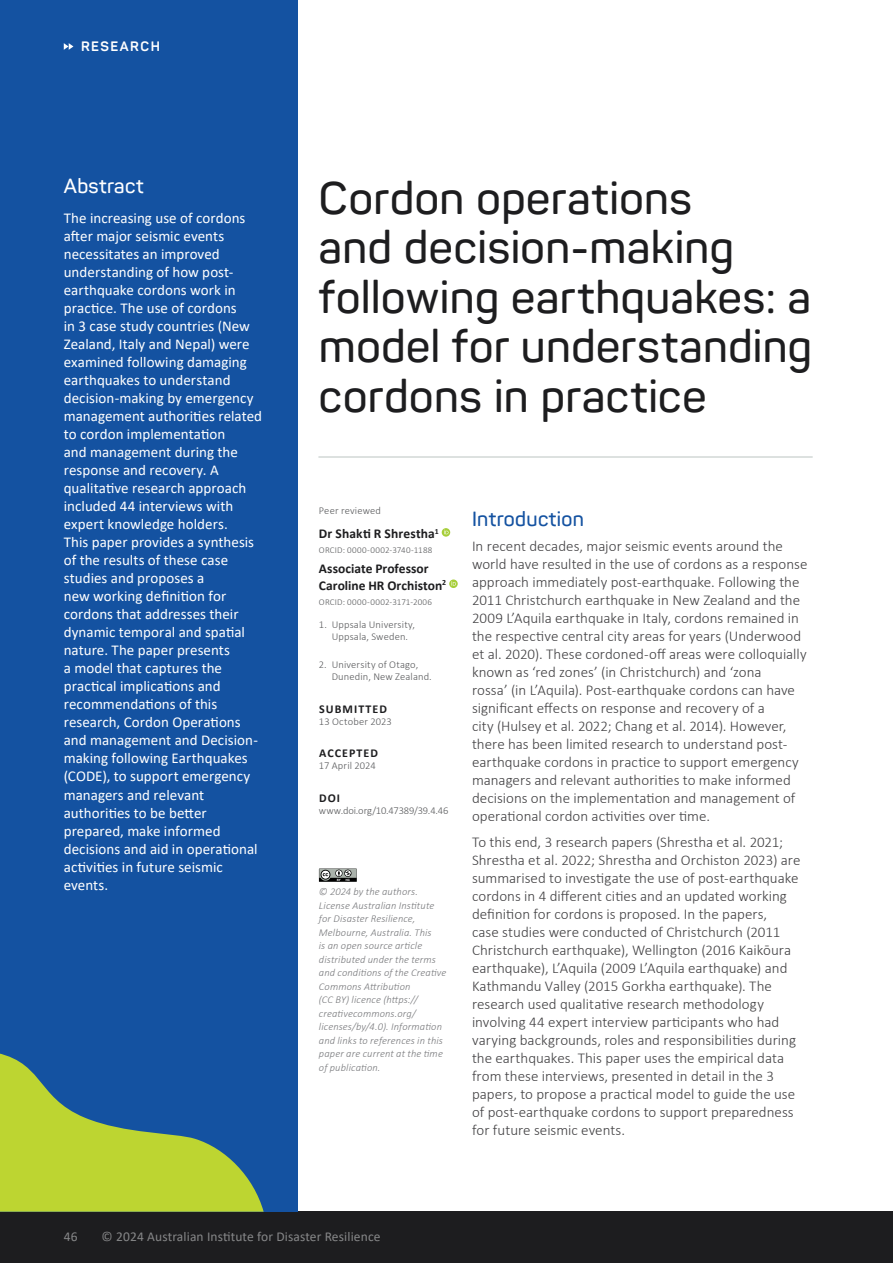
<style>
.page{position:relative;width:893px;height:1263px;background:#fff}
.page>*{position:absolute;margin:0;border:0;box-sizing:border-box;transform-origin:0 0}
.t1{font:600 45px/49.5px "Panton";letter-spacing:.01em;color:#1d1d1f}
.t2{font:600 20.25px "Panton";letter-spacing:.02em;color:#1452a1}
.t3{font:600 20.25px "Panton";letter-spacing:.02em;color:#fff}
.t4{font:300 15px/18px "Calibri";color:#414042}
.t5{font:15px/18px "Calibri";letter-spacing:.005em;color:#fff}
.t6{font:700 13.5px/16.5px "Calibri";letter-spacing:.005em;color:#1d1d1f}
.t7{font:13.5px "Calibri";letter-spacing:.01em;color:#868788}
.t8{font:700 13.5px "Panton";letter-spacing:.11em;color:#fff}
.t9{font:700 12px "Calibri";letter-spacing:.09em;color:#1d1d1f}
.t10{font:italic 300 10.5px/13.5px "Calibri";letter-spacing:.01em;color:#77787b}
.t11{font:300 10.5px/12px "Calibri";letter-spacing:.01em;color:#58595b;text-align:center}
.t12{font:300 10.5px "Calibri";letter-spacing:-.01em;color:#58595b}
.t13{font:300 9px "Calibri";letter-spacing:.025em;color:#58595b}
</style>
<div class="page">
<div style="left:0;top:0;width:298px;height:81px;background:#1452a1"></div>
<svg style="left:64px;top:43px;width:9px;height:7px"></svg>
<div style="left:0;top:1212px;width:893px;height:51px;background:#1d1d1f"></div>
<div style="left:0;top:81px;width:298px;height:1131px;background:#1452a1"></div>
<svg style="left:0;top:1053px;width:264px;height:159px"></svg>
<hr style="left:319px;top:456px;width:493px;height:2px;background:#d2d8d6">
<svg style="left:442px;top:528px;width:8px;height:9px"></svg>
<svg style="left:444px;top:530px;width:5px;height:4px"></svg>
<svg style="left:449px;top:579px;width:9px;height:9px"></svg>
<svg style="left:451px;top:581px;width:5px;height:5px"></svg>
<svg style="left:319px;top:868px;width:38px;height:14px"></svg>
<p class="t8" style="left:81px;top:38px;width:80px">RESEARCH</p>
<h2 class="t3" style="left:64px;top:173px;width:81px">Abstract</h2>
<p class="t5" style="left:64px;top:209px;width:200px">The increasing use of cordons after major seismic events necessitates an improved understanding of how post&shy;earthquake cordons work in practice. The use of cordons<br>in 3 case study countries (New<br>Zealand, Italy and Nepal) were examined following damaging earthquakes to understand decision-making by emergency management authorities related to cordon implementation<br>and management during the response and recovery. A qualitative research approach included 44 interviews with expert knowledge holders.<br>This paper provides a synthesis of the results of these case studies and proposes a<br>new working definition for cordons that addresses their dynamic temporal and spatial nature. The paper presents<br>a model that captures the practical implications and recommendations of this research, Cordon Operations and management and Decision&shy;making following Earthquakes (CODE), to support emergency managers and relevant authorities to be better prepared, make informed decisions and aid in operational activities in future seismic events.</p>
<h1 class="t1" style="left:319px;top:173px;width:495px">Cordon operations<br>and decision-making following earthquakes: a model for understanding cordons in practice</h1>
<p class="t11" style="left:319px;top:505px;width:64px">Peer reviewed</p>
<p class="t6" style="left:319px;top:525px;width:121px">Dr Shakti R Shrestha<sup>1</sup></p>
<p class="t13" style="left:319px;top:545px;width:115px">ORCID: 0000-0002-3740-1188</p>
<p class="t6" style="left:319px;top:560px;width:129px">Associate Professor<br>Caroline HR Orchiston<sup>2</sup></p>
<p class="t13" style="left:319px;top:596px;width:115px">ORCID: 0000-0002-3171-2006</p>
<p class="t11" style="left:319px;top:619px;width:98px">1. Uppsala University,<br>Uppsala, Sweden.</p>
<p class="t11" style="left:332px;top:659px;width:102px;text-align:left;text-indent:-13px">2. University of Otago,<br>Dunedin, New Zealand.</p>
<p class="t9" style="left:319px;top:700px;width:69px">SUBMITTED</p>
<p class="t11" style="left:319px;top:715px;width:74px">13 October 2023</p>
<p class="t9" style="left:319px;top:745px;width:60px">ACCEPTED</p>
<p class="t11" style="left:319px;top:760px;width:58px">17 April 2024</p>
<p class="t9" style="left:319px;top:789px;width:23px">DOI</p>
<p class="t12" style="left:319px;top:804px;width:131px">www.doi.org/10.47389/39.4.46</p>
<p class="t10" style="left:319px;top:885px;width:129px">© 2024 by the authors.<br>License Australian Institute for Disaster Resilience,<br>Melbourne, Australia. This<br>is an open source article distributed under the terms and conditions of the Creative<br>Commons Attribution<br>(CC BY) licence (https:// creativecommons.org/ licenses/by/4.0). Information and links to references in this paper are current at the time of publication.</p>
<h2 class="t2" style="left:472px;top:506px;width:114px">Introduction</h2>
<p class="t4" style="left:472px;top:537px;width:337px">In recent decades, major seismic events around the world have resulted in the use of cordons as a response approach immediately post-earthquake. Following the 2011 Christchurch earthquake in New Zealand and the 2009 L’Aquila earthquake in Italy, cordons remained in the respective central city areas for years (Underwood et al. 2020). These cordoned-off areas were colloquially known as ‘red zones’ (in Christchurch) and ‘zona<br>rossa’ (in L’Aquila). Post-earthquake cordons can have significant effects on response and recovery of a<br>city (Hulsey et al. 2022; Chang et al. 2014). However, there has been limited research to understand post&shy;earthquake cordons in practice to support emergency managers and relevant authorities to make informed decisions on the implementation and management of operational cordon activities over time.</p>
<p class="t4" style="left:472px;top:833px;width:330px">To this end, 3 research papers (Shrestha et al. 2021; Shrestha et al. 2022; Shrestha and Orchiston 2023) are summarised to investigate the use of post-earthquake cordons in 4 different cities and an updated working definition for cordons is proposed. In the papers,<br>case studies were conducted of Christchurch (2011<br>Christchurch earthquake), Wellington (2016 Kaikōura earthquake), L’Aquila (2009 L’Aquila earthquake) and Kathmandu Valley (2015 Gorkha earthquake). The research used qualitative research methodology involving 44 expert interview participants who had varying backgrounds, roles and responsibilities during the earthquakes. This paper uses the empirical data from these interviews, presented in detail in the 3 papers, to propose a practical model to guide the use of post-earthquake cordons to support preparedness for future seismic events.</p>
<p class="t7" style="left:64px;top:1227px;width:15px">46</p>
<p class="t7" style="left:102px;top:1227px;width:280px">© 2024 Australian Institute for Disaster Resilience</p>
</div>
